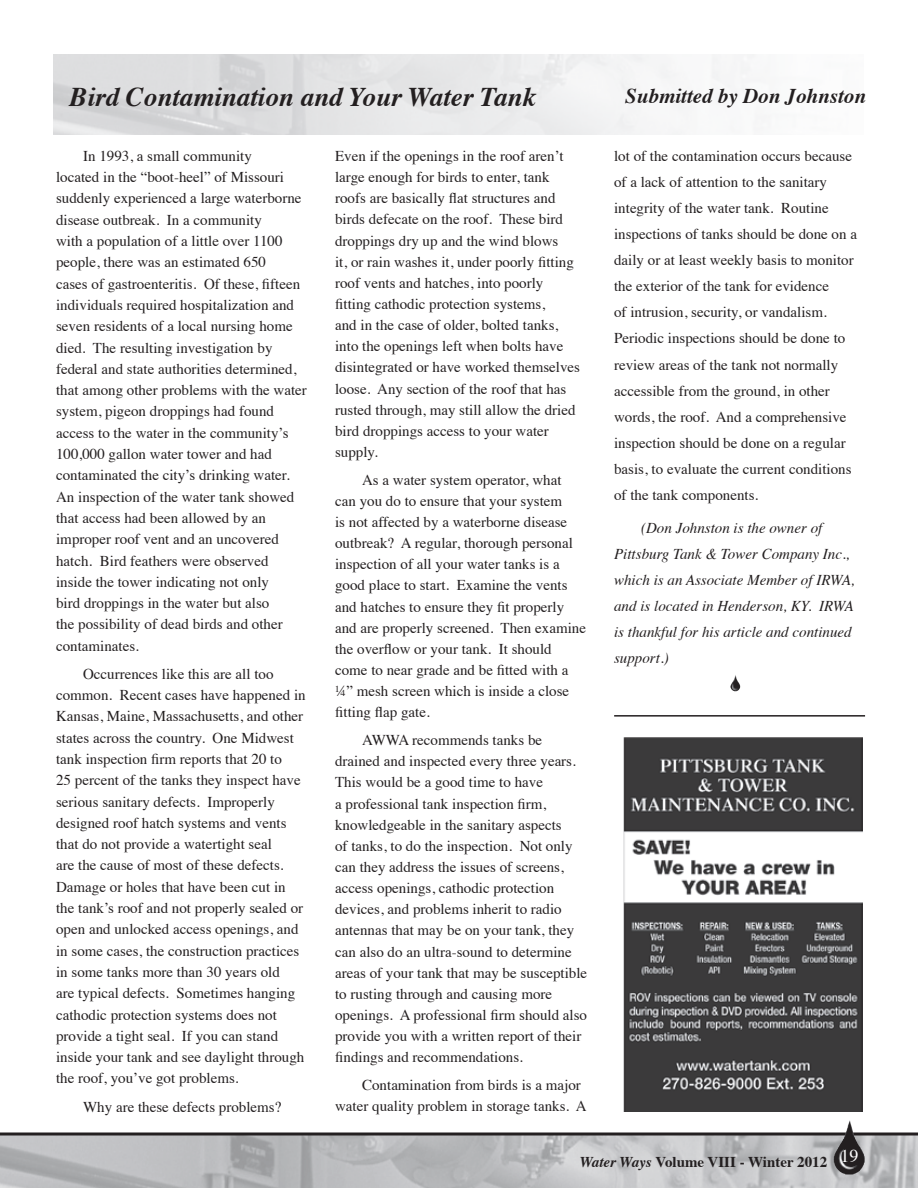
<style>
.page{position:relative;width:918px;height:1188px;background:#fff}
.page>*{position:absolute;margin:0;border:0;box-sizing:border-box;transform-origin:0 0}
.t1{font:italic 700 27px "Times";color:#231f20}
.t2{font:italic 700 21px "Times";color:#231f20}
.t3{font:15px/21.3px "Times";color:#231f20}
.t4{font:italic 15px/26.1px "Times";color:#231f20}
.t5{font:700 15px "Times";color:#231f20}
.s1{font-style:italic}
</style>
<div class="page">
<img style="left:0;top:1136px;width:918px;height:52px">
<svg style="left:0;top:1132px;width:918px;height:4px;background:#514e4f"></svg>
<img style="left:834px;top:1120px;width:31px;height:54px">
<img style="left:730px;top:675px;width:10px;height:16px">
<img style="left:623px;top:738px;width:239px;height:373px">
<hr style="left:614px;top:715px;width:251px;height:2px;background:#231f20">
<h1 class="t1" style="left:70px;top:71px;width:468px">Bird Contamination and Your Water Tank</h1>
<p class="t3" style="left:56px;top:144px;width:252px;text-indent:27px">In 1993, a small community<br>located in the “boot-heel” of Missouri suddenly experienced a large waterborne disease outbreak. In a community<br>with a population of a little over 1100 people, there was an estimated 650<br>cases of gastroenteritis. Of these, fifteen individuals required hospitalization and seven residents of a local nursing home died. The resulting investigation by federal and state authorities determined, that among other problems with the water system, pigeon droppings had found access to the water in the community’s 100,000 gallon water tower and had contaminated the city’s drinking water.<br>An inspection of the water tank showed that access had been allowed by an improper roof vent and an uncovered hatch. Bird feathers were observed inside the tower indicating not only<br>bird droppings in the water but also<br>the possibility of dead birds and other contaminates.</p>
<p class="t3" style="left:56px;top:662px;width:251px;text-indent:27px">Occurrences like this are all too common. Recent cases have happened in Kansas, Maine, Massachusetts, and other states across the country. One Midwest tank inspection firm reports that 20 to<br>25 percent of the tanks they inspect have serious sanitary defects. Improperly designed roof hatch systems and vents that do not provide a watertight seal<br>are the cause of most of these defects.<br>Damage or holes that have been cut in the tank’s roof and not properly sealed or open and unlocked access openings, and in some cases, the construction practices in some tanks more than 30 years old<br>are typical defects. Sometimes hanging cathodic protection systems does not provide a tight seal. If you can stand inside your tank and see daylight through the roof, you’ve got problems.</p>
<p class="t3" style="left:83px;top:1095px;width:200px">Why are these defects problems?</p>
<p class="t3" style="left:335px;top:144px;width:246px">Even if the openings in the roof aren’t large enough for birds to enter, tank roofs are basically flat structures and birds defecate on the roof. These bird droppings dry up and the wind blows<br>it, or rain washes it, under poorly fitting roof vents and hatches, into poorly fitting cathodic protection systems,<br>and in the case of older, bolted tanks, into the openings left when bolts have disintegrated or have worked themselves loose. Any section of the roof that has rusted through, may still allow the dried bird droppings access to your water supply.</p>
<p class="t3" style="left:335px;top:468px;width:252px;text-indent:27px">As a water system operator, what can you do to ensure that your system<br>is not affected by a waterborne disease outbreak? A regular, thorough personal inspection of all your water tanks is a good place to start. Examine the vents and hatches to ensure they fit properly and are properly screened. Then examine the overflow or your tank. It should come to near grade and be fitted with a ¼” mesh screen which is inside a close fitting flap gate.</p>
<p class="t3" style="left:335px;top:728px;width:254px;text-indent:27px">AWWA recommends tanks be drained and inspected every three years.<br>This would be a good time to have<br>a professional tank inspection firm, knowledgeable in the sanitary aspects<br>of tanks, to do the inspection. Not only can they address the issues of screens, access openings, cathodic protection devices, and problems inherit to radio antennas that may be on your tank, they can also do an ultra-sound to determine areas of your tank that may be susceptible to rusting through and causing more openings. A professional firm should also provide you with a written report of their findings and recommendations.</p>
<p class="t3" style="left:335px;top:1073px;width:253px;text-indent:27px">Contamination from birds is a major water quality problem in storage tanks. A</p>
<h2 class="t2" style="left:625px;top:77px;width:242px">Submitted by Don Johnston</h2>
<p class="t3" style="left:614px;top:141px;width:244px;line-height:26.1px">lot of the contamination occurs because of a lack of attention to the sanitary integrity of the water tank. Routine inspections of tanks should be done on a daily or at least weekly basis to monitor the exterior of the tank for evidence<br>of intrusion, security, or vandalism.<br>Periodic inspections should be done to review areas of the tank not normally accessible from the ground, in other words, the roof. And a comprehensive inspection should be done on a regular basis, to evaluate the current conditions of the tank components.</p>
<p class="t4" style="left:614px;top:514px;width:242px;text-indent:27px">(Don Johnston is the owner of<br>Pittsburg Tank &amp; Tower Company Inc., which is an Associate Member of IRWA, and is located in Henderson, KY. IRWA is thankful for his article and continued support.)</p>
<p class="t5" style="left:580px;top:1147px;width:280px"><span class="s1">Water Ways</span> Volume VIII - Winter 2012 <sup>19</sup></p>
</div>
